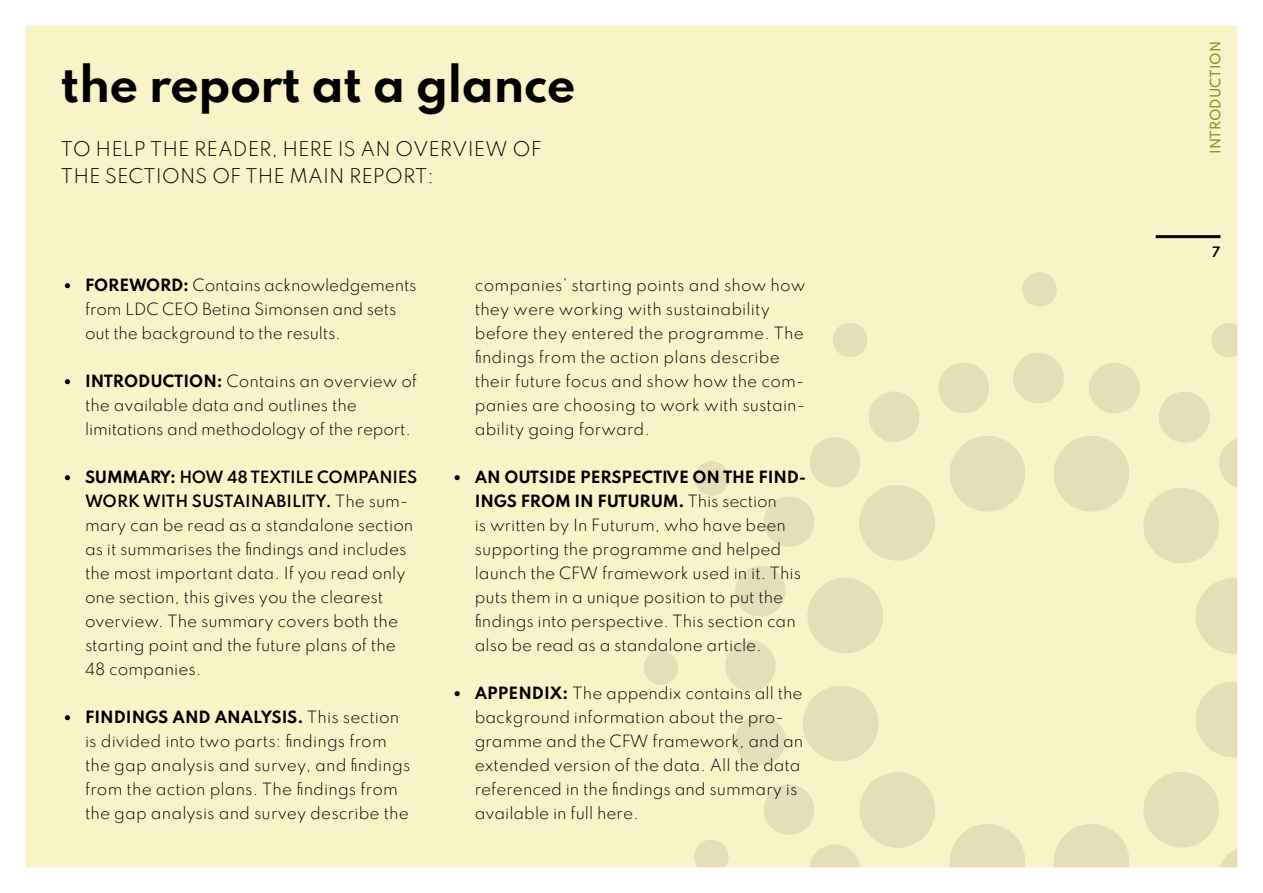
<style>
.page{position:relative;width:1263px;height:893px;background:#fff}
.page>*{position:absolute;margin:0;border:0;box-sizing:border-box;transform-origin:0 0}
.t1{font:100 45px "Spartan";letter-spacing:-.02em;color:#000}
.t2{font:100 18px/27px "Spartan";color:#000}
.t3{font:100 15px/24px "Spartan";color:#000}
.t4{font:100 12.75px "Spartan";color:#859221}
.t5{font:100 12.75px "Spartan";color:#000}
</style>
<div class="page">
<div style="left:13px;top:13px;width:1237px;height:867px;background:#f9f3c8"></div>
<svg style="left:950px;top:824px;width:75px;height:42px"></svg>
<svg style="left:1054px;top:824px;width:75px;height:42px"></svg>
<svg style="left:1143px;top:772px;width:93px;height:94px"></svg>
<svg style="left:764px;top:772px;width:171px;height:94px"></svg>
<svg style="left:694px;top:840px;width:35px;height:26px"></svg>
<svg style="left:644px;top:650px;width:34px;height:35px"></svg>
<svg style="left:1022px;top:272px;width:35px;height:35px"></svg>
<svg style="left:694px;top:323px;width:542px;height:442px"></svg>
<div style="left:0;top:0;width:1263px;height:893px;border:26px solid #fff"></div>
<hr style="left:1156px;top:235px;width:64px;height:3px;background:#000">
<h1 class="t1" style="left:61px;top:50px;width:517px">the report at a glance</h1>
<p class="t2" style="left:61px;top:135px;width:483px">TO HELP THE READER, HERE IS AN OVERVIEW OF<br>THE SECTIONS OF THE MAIN REPORT:</p>
<p class="t3" style="left:85px;top:273px;width:333px;text-indent:-21px">• FOREWORD: Contains acknowledgements from LDC CEO Betina Simonsen and sets out the background to the results.</p>
<p class="t3" style="left:85px;top:369px;width:334px;text-indent:-21px">• INTRODUCTION: Contains an overview of the available data and outlines the limitations and methodology of the report.</p>
<p class="t3" style="left:85px;top:465px;width:334px;text-indent:-21px">• SUMMARY: HOW 48 TEXTILE COMPANIES WORK WITH SUSTAINABILITY. The sum&shy;mary can be read as a standalone section as it summarises the findings and includes the most important data. If you read only one section, this gives you the clearest overview. The summary covers both the starting point and the future plans of the 48 companies.</p>
<p class="t3" style="left:85px;top:705px;width:327px;text-indent:-21px">• FINDINGS AND ANALYSIS. This section is divided into two parts: findings from the gap analysis and survey, and findings from the action plans. The findings from the gap analysis and survey describe the</p>
<p class="t3" style="left:475px;top:273px;width:332px">companies’ starting points and show how they were working with sustainability before they entered the programme. The findings from the action plans describe their future focus and show how the com&shy;panies are choosing to work with sustain&shy;ability going forward.</p>
<p class="t3" style="left:475px;top:465px;width:333px;text-indent:-21px">• AN OUTSIDE PERSPECTIVE ON THE FIND-INGS FROM IN FUTURUM. This section<br>is written by In Futurum, who have been supporting the programme and helped launch the CFW framework used in it. This puts them in a unique position to put the findings into perspective. This section can also be read as a standalone article.</p>
<p class="t3" style="left:475px;top:681px;width:330px;text-indent:-21px">• APPENDIX: The appendix contains all the background information about the pro&shy;gramme and the CFW framework, and an extended version of the data. All the data referenced in the findings and summary is available in full here.</p>
<p class="t4" style="left:1206px;top:154px;width:114px;rotate:-90deg">INTRODUCTION</p>
<p class="t5" style="left:1212px;top:242px;width:10px">7</p>
</div>
